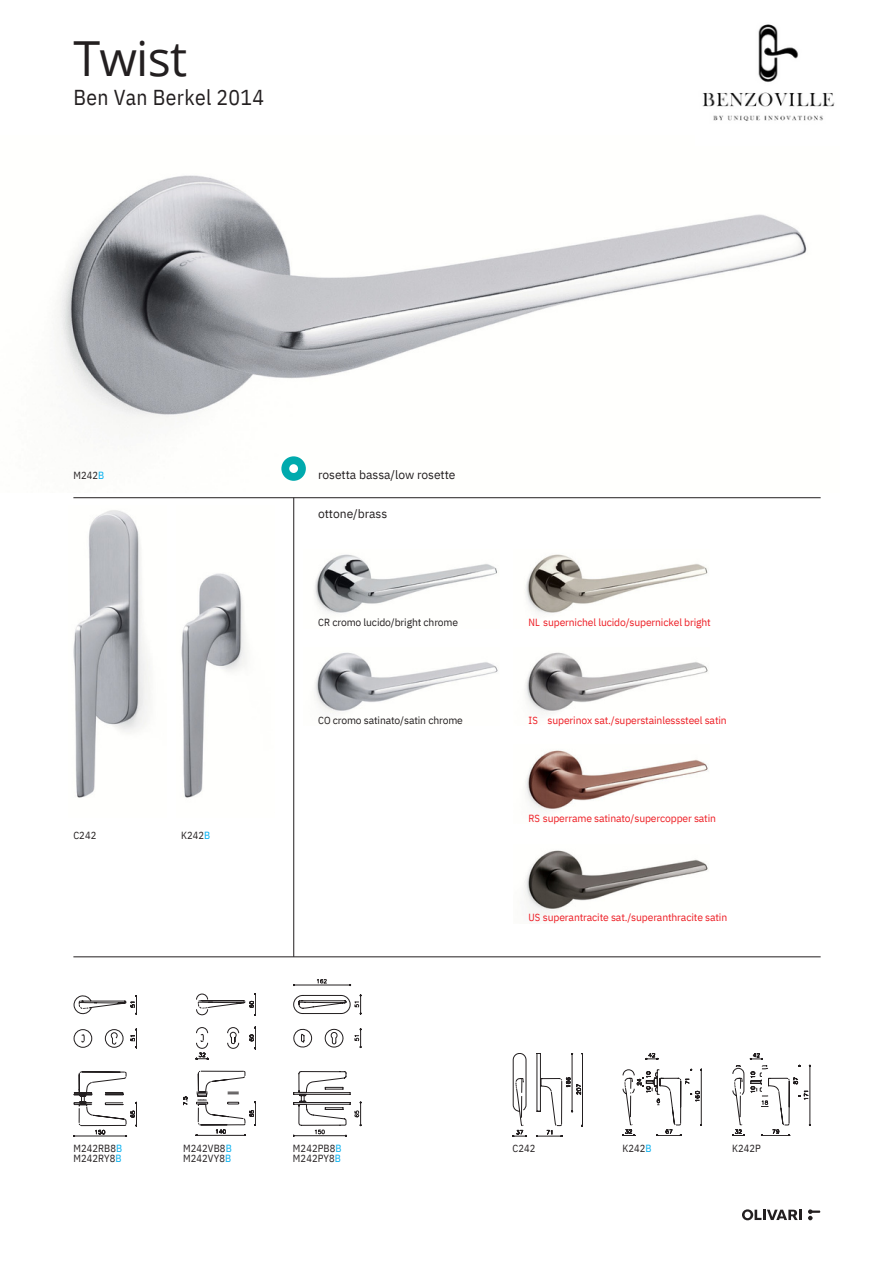
<style>
.page{position:relative;width:894px;height:1264px;background:#fff}
.page>*{position:absolute;margin:0;border:0;box-sizing:border-box;transform-origin:0 0}
.t1{font:48.3px "Open Sans";letter-spacing:-.015em;color:#231f20}
.t2{font:21.6px "IBM Plex Sans Cond";letter-spacing:.015em;color:#231f20}
.t3{font:12px "IBM Plex Sans";letter-spacing:-.005em;color:#231f20}
.t4{font:10.35px "IBM Plex Sans";letter-spacing:-.015em;color:#ed1c24}
.t5{font:10.35px/10.2px "IBM Plex Sans Cond";letter-spacing:.01em;color:#231f20}
.t6{font:10.35px "IBM Plex Sans";letter-spacing:-.015em;color:#231f20}
.t7{font:10.35px "IBM Plex Sans Cond";color:#ed1c24}
.s1{color:#00aeef}
.s2{font-family:"IBM Plex Sans Cond"}
</style>
<div class="page">
<hr style="left:73px;top:497px;width:747px;height:1px;background:#231f20">
<hr style="left:73px;top:956px;width:747px;height:1px;background:#231f20">
<hr style="left:293px;top:497px;width:1px;height:459px;background:#231f20">
<svg style="left:742px;top:1209px;width:59px;height:11px"></svg>
<svg style="left:808px;top:1209px;width:12px;height:11px"></svg>
<img style="left:314px;top:554px;width:183px;height:59px">
<img style="left:315px;top:652px;width:183px;height:61px">
<img style="left:526px;top:652px;width:182px;height:62px">
<img style="left:525px;top:750px;width:183px;height:62px">
<img style="left:526px;top:554px;width:182px;height:59px">
<img style="left:524px;top:850px;width:184px;height:65px">
<img style="left:181px;top:573px;width:66px;height:225px">
<img style="left:73px;top:510px;width:78px;height:288px">
<img style="left:55px;top:175px;width:752px;height:306px">
<svg style="left:73px;top:995px;width:64px;height:141px"></svg>
<svg style="left:183px;top:993px;width:73px;height:143px"></svg>
<div style="left:281px;top:456px;width:25px;height:25px;background:#00aaad;border-radius:12px"></div>
<div style="left:289px;top:464px;width:9px;height:9px;background:#fff;border-radius:50%"></div>
<svg style="left:293px;top:979px;width:69px;height:157px"></svg>
<svg style="left:512px;top:1053px;width:71px;height:84px"></svg>
<svg style="left:645px;top:1053px;width:13px;height:6px"></svg>
<svg style="left:622px;top:1068px;width:80px;height:68px"></svg>
<svg style="left:732px;top:1053px;width:78px;height:83px"></svg>
<img style="left:702px;top:24px;width:133px;height:97px">
<h4 class="t1" style="left:73px;top:25px;width:115px">Twist</h4>
<h4 class="t2" style="left:73px;top:83px;width:192px">Ben Van Berkel 2014</h4>
<h4 class="t5" style="left:73px;top:470px;width:32px">M242<span class="s1">B</span></h4>
<p class="t5" style="left:73px;top:830px;width:24px">C242</p>
<p class="t5" style="left:181px;top:830px;width:31px">K242<span class="s1">B</span></p>
<h4 class="t3" style="left:318px;top:467px;width:139px">rosetta bassa/low rosette</h4>
<p class="t3" style="left:318px;top:505px;width:71px">ottone/brass</p>
<p class="t6" style="left:318px;top:615px;width:141px"><span class="s2">CR</span> cromo lucido/bright chrome</p>
<p class="t6" style="left:318px;top:713px;width:146px"><span class="s2">CO</span> cromo satinato/satin chrome</p>
<p class="t4" style="left:528px;top:615px;width:184px"><span class="s2">NL</span> supernichel lucido/supernickel bright</p>
<p class="t7" style="left:528px;top:713px;width:11px">IS</p>
<h4 class="t4" style="left:547px;top:713px;width:181px">superinox sat./superstainlesssteel satin</h4>
<h4 class="t4" style="left:528px;top:811px;width:189px"><span class="s2">RS</span> superrame satinato/supercopper satin</h4>
<p class="t4" style="left:528px;top:910px;width:200px"><span class="s2">US</span> superantracite sat./superanthracite satin</p>
<p class="t5" style="left:73px;top:1142px;width:50px">M242RB8<span class="s1">B<br></span>M242RY8<span class="s1">B</span></p>
<h4 class="t5" style="left:183px;top:1142px;width:50px">M242VB8<span class="s1">B<br></span>M242VY8<span class="s1">B</span></h4>
<h4 class="t5" style="left:293px;top:1142px;width:50px">M242PB8<span class="s1">B<br></span>M242PY8<span class="s1">B</span></h4>
<p class="t5" style="left:512px;top:1143px;width:24px">C242</p>
<h4 class="t5" style="left:622px;top:1143px;width:31px">K242<span class="s1">B</span></h4>
<p class="t5" style="left:732px;top:1143px;width:30px">K242P</p>
</div>
